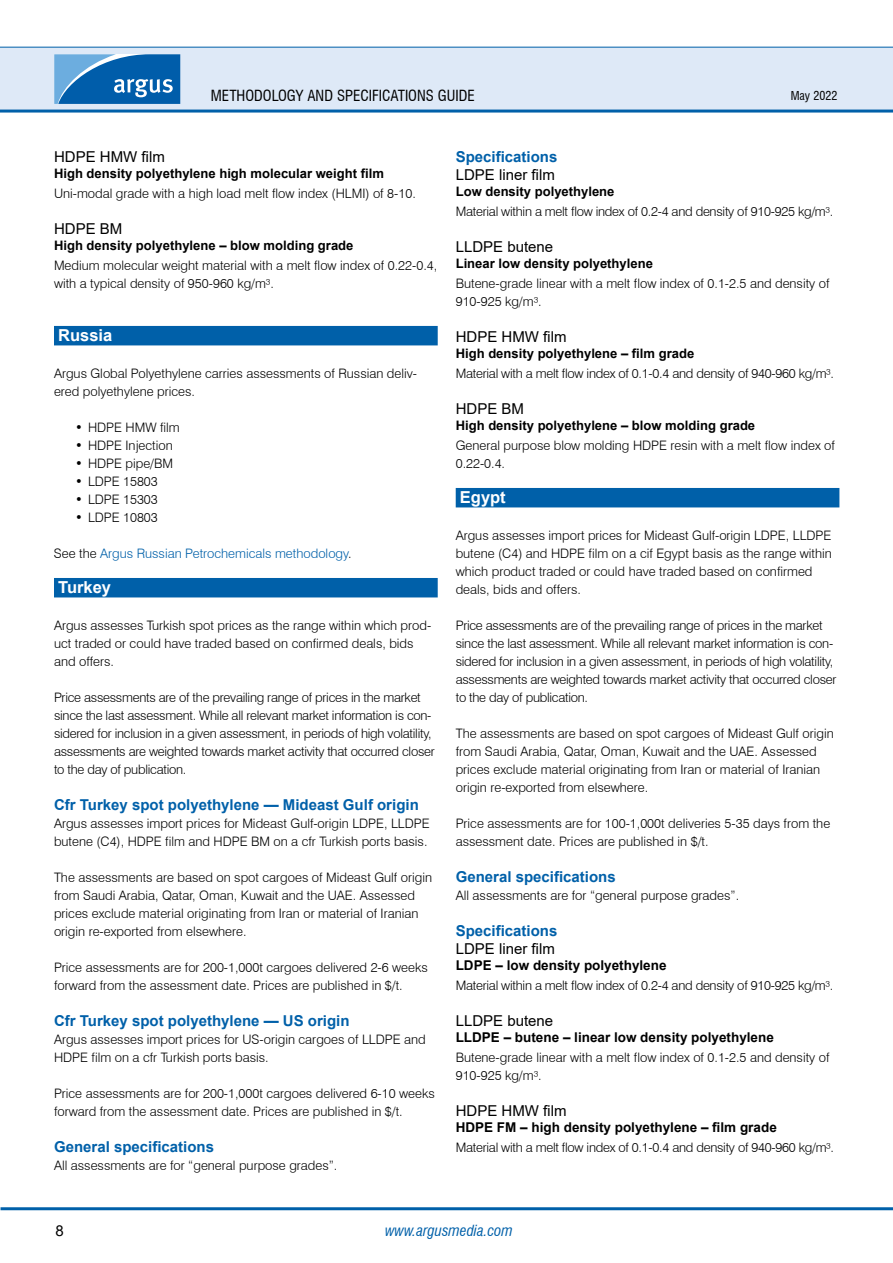
<style>
.page{position:relative;width:893px;height:1263px;background:#fff}
.page>*{position:absolute;margin:0;border:0;box-sizing:border-box;transform-origin:0 0}
.t1{font:700 16.5px "Arial";color:#fff}
.t2{font:700 15px "Arial";color:#0060a9}
.t3{font:15px "Arial";color:#000}
.t4{font:condensed 15px "Swiss 721 BT";color:#000}
.t5{font:italic condensed 15px "Swiss 721 BT";color:#0060a9}
.t6{font:700 13.5px "Arial";color:#000}
.t7{font:300 13.05px/18px "Swiss 721 BT";color:#000}
.t8{font:300 13.05px/18px "Swiss 721 BT";letter-spacing:-.02em;color:#000}
.t9{font:700 13.05px "Arial";color:#000}
.t10{font:300 13.05px "Swiss 721 BT";color:#0060a9}
.t11{font:condensed 12px "Swiss 721 BT";color:#000}
.s1{color:#000}
</style>
<div class="page">
<div style="left:0;top:47px;width:893px;height:64px;background:#dee9f7"></div>
<hr style="left:0;top:110px;width:893px;height:3px;background:#0060a9">
<hr style="left:0;top:47px;width:893px;height:1px;background:#0060a9">
<hr style="left:1px;top:1207px;width:892px;height:3px;background:#0060a9">
<svg style="left:54px;top:54px;width:126px;height:50px;background:#317ebd"></svg>
<div style="left:54px;top:326px;width:384px;height:19px;background:#0060a9"></div>
<div style="left:54px;top:578px;width:384px;height:19px;background:#0060a9"></div>
<div style="left:456px;top:488px;width:383px;height:19px;background:#0060a9"></div>
<p class="t4" style="left:211px;top:86px;width:265px">METHODOLOGY AND SPECIFICATIONS GUIDE</p>
<p class="t11" style="left:791px;top:88px;width:48px">MAY 2022</p>
<p class="t3" style="left:54px;top:146px;width:112px">HDPE HMW film</p>
<p class="t9" style="left:54px;top:164px;width:331px">High density polyethylene high molecular weight film</p>
<p class="t7" style="left:54px;top:184px;width:363px">Uni-modal grade with a high load melt flow index (HLMI) of 8-10.</p>
<p class="t3" style="left:54px;top:218px;width:70px">HDPE BM</p>
<p class="t9" style="left:54px;top:236px;width:301px">High density polyethylene – blow molding grade</p>
<p class="t7" style="left:54px;top:256px;width:385px">Medium molecular weight material with a melt flow index of 0.22-0.4, with a typical density of 950-960 kg/m³.</p>
<p class="t1" style="left:58px;top:324px;width:56px">Russia</p>
<p class="t7" style="left:54px;top:364px;width:365px">Argus Global Polyethylene carries assessments of Russian deliv&shy;ered polyethylene prices.</p>
<p class="t7" style="left:75px;top:418px;width:106px">• HDPE HMW film</p>
<p class="t7" style="left:75px;top:436px;width:99px">• HDPE Injection</p>
<p class="t7" style="left:75px;top:454px;width:99px">• HDPE pipe/BM</p>
<p class="t7" style="left:75px;top:472px;width:84px">• LDPE 15803</p>
<p class="t7" style="left:75px;top:490px;width:84px">• LDPE 15303</p>
<p class="t7" style="left:75px;top:508px;width:84px">• LDPE 10803</p>
<p class="t10" style="left:54px;top:545px;width:299px"><span class="s1">See the</span> Argus Russian Petrochemicals methodology<span class="s1">.</span></p>
<p class="t1" style="left:58px;top:576px;width:54px">Turkey</p>
<p class="t7" style="left:54px;top:616px;width:379px">Argus assesses Turkish spot prices as the range within which prod&shy;uct traded or could have traded based on confirmed deals, bids and offers.</p>
<p class="t8" style="left:54px;top:688px;width:382px">Price assessments are of the prevailing range of prices in the market since the last assessment. While all relevant market information is con&shy;sidered for inclusion in a given assessment, in periods of high volatility, assessments are weighted towards market activity that occurred closer to the day of publication.</p>
<p class="t2" style="left:54px;top:794px;width:366px">Cfr Turkey spot polyethylene — Mideast Gulf origin</p>
<p class="t7" style="left:54px;top:814px;width:377px">Argus assesses import prices for Mideast Gulf-origin LDPE, LLDPE butene (C4), HDPE film and HDPE BM on a cfr Turkish ports basis.</p>
<p class="t7" style="left:54px;top:868px;width:380px">The assessments are based on spot cargoes of Mideast Gulf origin from Saudi Arabia, Qatar, Oman, Kuwait and the UAE. Assessed prices exclude material originating from Iran or material of Iranian origin re-exported from elsewhere.</p>
<p class="t7" style="left:54px;top:958px;width:375px">Price assessments are for 200-1,000t cargoes delivered 2-6 weeks forward from the assessment date. Prices are published in $/t.</p>
<p class="t2" style="left:54px;top:1010px;width:297px">Cfr Turkey spot polyethylene — US origin</p>
<p class="t7" style="left:54px;top:1030px;width:373px">Argus assesses import prices for US-origin cargoes of LLDPE and<br>HDPE film on a cfr Turkish ports basis.</p>
<p class="t7" style="left:54px;top:1084px;width:382px">Price assessments are for 200-1,000t cargoes delivered 6-10 weeks forward from the assessment date. Prices are published in $/t.</p>
<p class="t2" style="left:54px;top:1136px;width:162px">General specifications</p>
<p class="t7" style="left:54px;top:1156px;width:285px">All assessments are for “general purpose grades”.</p>
<p class="t2" style="left:456px;top:146px;width:103px">Specifications</p>
<p class="t3" style="left:456px;top:164px;width:101px">LDPE liner film</p>
<p class="t9" style="left:456px;top:182px;width:160px">Low density polyethylene</p>
<p class="t8" style="left:456px;top:202px;width:379px">Material within a melt flow index of 0.2-4 and density of 910-925 kg/m³.</p>
<p class="t3" style="left:456px;top:236px;width:99px">LLDPE butene</p>
<p class="t9" style="left:456px;top:254px;width:199px">Linear low density polyethylene</p>
<p class="t7" style="left:456px;top:274px;width:375px">Butene-grade linear with a melt flow index of 0.1-2.5 and density of<br>910-925 kg/m³.</p>
<p class="t3" style="left:456px;top:326px;width:112px">HDPE HMW film</p>
<p class="t9" style="left:456px;top:344px;width:240px">High density polyethylene – film grade</p>
<p class="t8" style="left:456px;top:364px;width:380px">Material with a melt flow index of 0.1-0.4 and density of 940-960 kg/m³.</p>
<p class="t3" style="left:456px;top:398px;width:70px">HDPE BM</p>
<p class="t9" style="left:456px;top:416px;width:301px">High density polyethylene – blow molding grade</p>
<p class="t7" style="left:456px;top:436px;width:381px">General purpose blow molding HDPE resin with a melt flow index of<br>0.22-0.4.</p>
<p class="t1" style="left:460px;top:486px;width:47px">Egypt</p>
<p class="t7" style="left:456px;top:526px;width:378px">Argus assesses import prices for Mideast Gulf-origin LDPE, LLDPE butene (C4) and HDPE film on a cif Egypt basis as the range within which product traded or could have traded based on confirmed deals, bids and offers.</p>
<p class="t8" style="left:456px;top:616px;width:382px">Price assessments are of the prevailing range of prices in the market since the last assessment. While all relevant market information is con&shy;sidered for inclusion in a given assessment, in periods of high volatility, assessments are weighted towards market activity that occurred closer to the day of publication.</p>
<p class="t7" style="left:456px;top:724px;width:380px">The assessments are based on spot cargoes of Mideast Gulf origin from Saudi Arabia, Qatar, Oman, Kuwait and the UAE. Assessed prices exclude material originating from Iran or material of Iranian origin re-exported from elsewhere.</p>
<p class="t7" style="left:456px;top:814px;width:376px">Price assessments are for 100-1,000t deliveries 5-35 days from the assessment date. Prices are published in $/t.</p>
<p class="t2" style="left:456px;top:866px;width:162px">General specifications</p>
<p class="t7" style="left:456px;top:886px;width:285px">All assessments are for “general purpose grades”.</p>
<p class="t2" style="left:456px;top:920px;width:103px">Specifications</p>
<p class="t3" style="left:456px;top:938px;width:101px">LDPE liner film</p>
<p class="t6" style="left:456px;top:956px;width:212px">LDPE – low density polyethylene</p>
<p class="t8" style="left:456px;top:976px;width:379px">Material within a melt flow index of 0.2-4 and density of 910-925 kg/m³.</p>
<p class="t3" style="left:456px;top:1010px;width:99px">LLDPE butene</p>
<p class="t6" style="left:456px;top:1028px;width:320px">LLDPE – butene – linear low density polyethylene</p>
<p class="t7" style="left:456px;top:1048px;width:375px">Butene-grade linear with a melt flow index of 0.1-2.5 and density of<br>910-925 kg/m³.</p>
<p class="t3" style="left:456px;top:1100px;width:112px">HDPE HMW film</p>
<p class="t6" style="left:456px;top:1118px;width:323px">HDPE FM – high density polyethylene – film grade</p>
<p class="t8" style="left:456px;top:1138px;width:380px">Material with a melt flow index of 0.1-0.4 and density of 940-960 kg/m³.</p>
<p class="t3" style="left:55px;top:1220px;width:10px">8</p>
<p class="t5" style="left:385px;top:1221px;width:129px">www.argusmedia.com</p>
</div>
